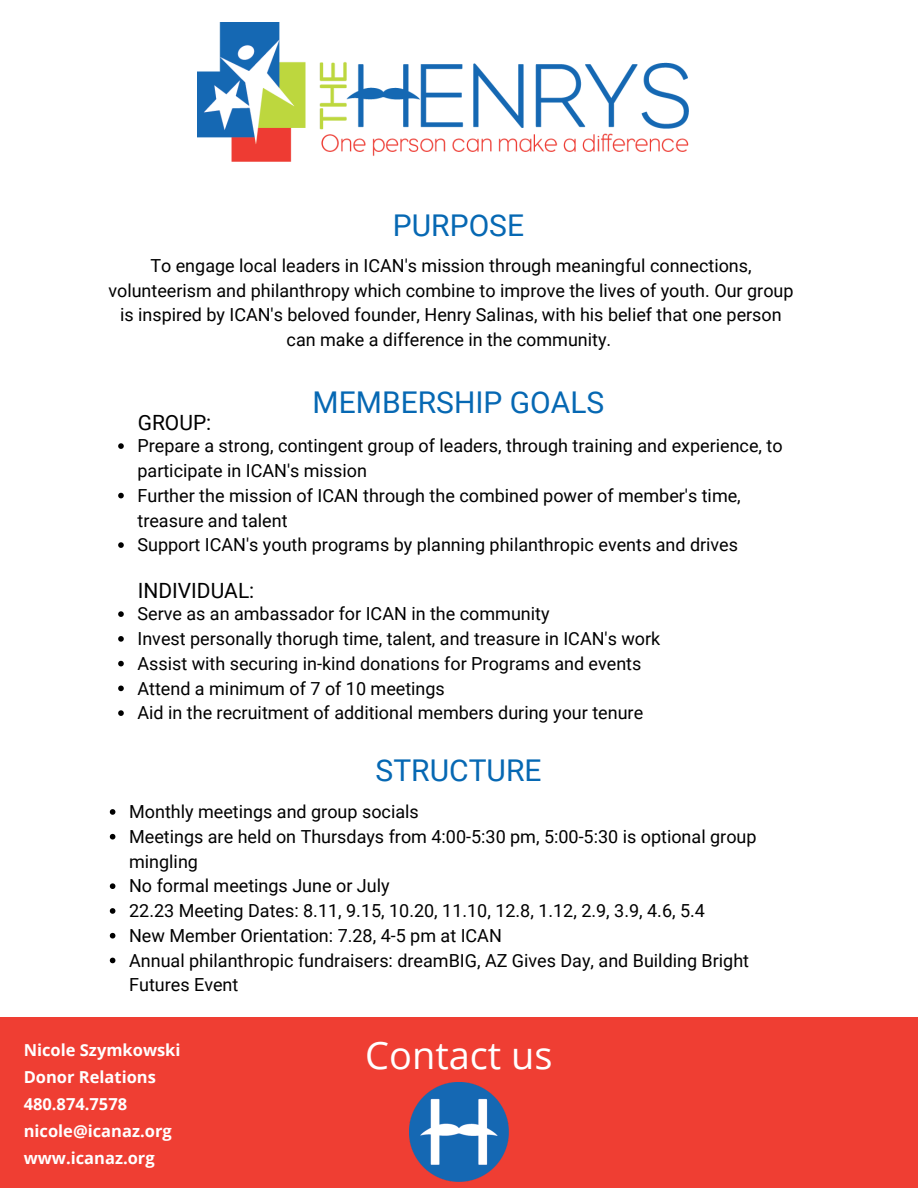
<style>
.page{position:relative;width:918px;height:1188px;background:#fff}
.page>*{position:absolute;margin:0;border:0;box-sizing:border-box;transform-origin:0 0}
.t1{font:37.95px "Open Sans";color:#fff}
.t2{font:30px "Roboto";color:#0668b3}
.t3{font:21px "Roboto";color:#000}
.t4{font:18px/24.8px "Roboto";color:#000}
.t5{font:700 16.5px/27px "Open Sans";color:#fff}
</style>
<div class="page">
<img style="left:197px;top:23px;width:492px;height:138px">
<div style="left:0;top:1017px;width:918px;height:171px;background:#ef3e33"></div>
<img style="left:409px;top:1082px;width:99px;height:99px">
<svg style="left:118px;top:443px;width:6px;height:6px"></svg>
<svg style="left:118px;top:493px;width:6px;height:5px"></svg>
<svg style="left:118px;top:542px;width:6px;height:6px"></svg>
<svg style="left:110px;top:809px;width:5px;height:6px"></svg>
<svg style="left:110px;top:834px;width:5px;height:6px"></svg>
<svg style="left:110px;top:883px;width:5px;height:6px"></svg>
<svg style="left:110px;top:908px;width:5px;height:6px"></svg>
<svg style="left:110px;top:933px;width:5px;height:6px"></svg>
<svg style="left:110px;top:958px;width:5px;height:5px"></svg>
<svg style="left:118px;top:611px;width:6px;height:6px"></svg>
<svg style="left:118px;top:636px;width:6px;height:6px"></svg>
<svg style="left:118px;top:661px;width:6px;height:5px"></svg>
<svg style="left:118px;top:686px;width:6px;height:5px"></svg>
<svg style="left:118px;top:710px;width:6px;height:6px"></svg>
<h2 class="t2" style="left:393px;top:208px;width:133px">PURPOSE</h2>
<p class="t4" style="left:108px;top:253px;width:687px;text-align:center">To engage local leaders in ICAN's mission through meaningful connections, volunteerism and philanthropy which combine to improve the lives of youth. Our group is inspired by ICAN's beloved founder, Henry Salinas, with his belief that one person can make a difference in the community.</p>
<p class="t3" style="left:138px;top:411px;width:75px">GROUP:</p>
<h2 class="t2" style="left:313px;top:386px;width:293px">MEMBERSHIP GOALS</h2>
<p class="t4" style="left:138px;top:434px;width:647px">Prepare a strong, contingent group of leaders, through training and experience, to participate in ICAN's mission<br>Further the mission of ICAN through the combined power of member's time, treasure and talent<br>Support ICAN's youth programs by planning philanthropic events and drives</p>
<p class="t3" style="left:138px;top:579px;width:118px">INDIVIDUAL:</p>
<p class="t4" style="left:138px;top:602px;width:524px">Serve as an ambassador for ICAN in the community<br>Invest personally thorugh time, talent, and treasure in ICAN's work Assist with securing in-kind donations for Programs and events Attend a minimum of 7 of 10 meetings<br>Aid in the recruitment of additional members during your tenure</p>
<h2 class="t2" style="left:376px;top:753px;width:167px">STRUCTURE</h2>
<p class="t4" style="left:129px;top:800px;width:629px">Monthly meetings and group socials<br>Meetings are held on Thursdays from 4:00-5:30 pm, 5:00-5:30 is optional group mingling<br>No formal meetings June or July<br>22.23 Meeting Dates: 8.11, 9.15, 10.20, 11.10, 12.8, 1.12, 2.9, 3.9, 4.6, 5.4<br>New Member Orientation: 7.28, 4-5 pm at ICAN<br>Annual philanthropic fundraisers: dreamBIG, AZ Gives Day, and Building Bright Futures Event</p>
<p class="t5" style="left:24px;top:1037px;width:158px">Nicole Szymkowski<br>Donor Relations<br>480.874.7578 nicole@icanaz.org www.icanaz.org</p>
<h1 class="t1" style="left:365px;top:1028px;width:189px">Contact us</h1>
</div>
